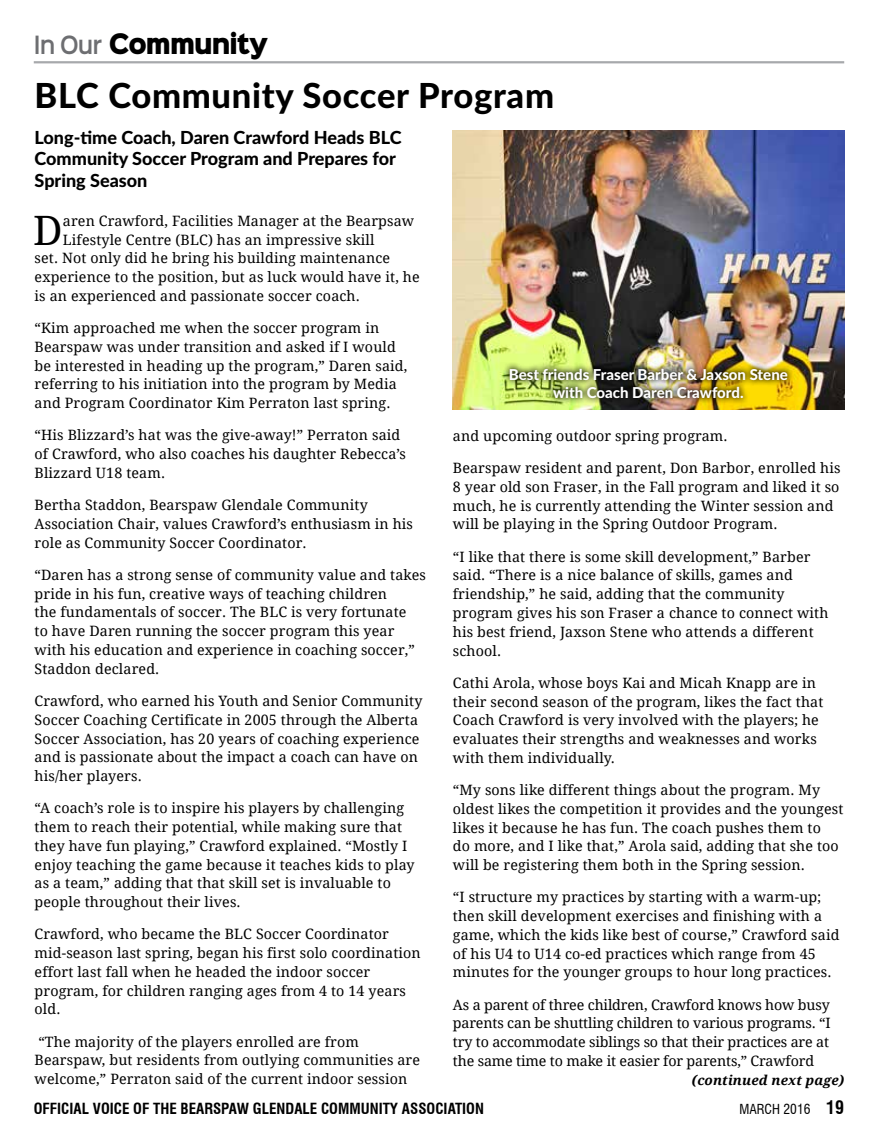
<style>
.page{position:relative;width:878px;height:1148px;background:#fff}
.page>*{position:absolute;margin:0;border:0;box-sizing:border-box;transform-origin:0 0}
.t1{font:40.5px "Droid Serif";color:#000}
.t2{font:800 34.5px "Lato";letter-spacing:.02em;color:#000}
.t3{font:25.5px "Sinkin Sans 900 X Black";letter-spacing:-.04em;color:#000;scale:.89 1}
.t4{font:800 18px/21.6px "Lato";color:#000}
.t5{font:800 15px/18px "Lato";color:#fff;text-align:center}
.t6{font:700 condensed 15px "Swiss 721 BT";color:#000}
.t7{font:14.25px/18.8px "Droid Serif";letter-spacing:.01em;color:#000}
.t8{font:italic 700 13.5px "Droid Serif";letter-spacing:.01em;color:#000}
.t9{font:condensed 13.5px "Swiss 721 BT";color:#000}
.s1{font-family:"Sinkin Sans 600";font-weight:600;font-size:22.65px;color:#6d6e71}
.s2{font-weight:700;font-size:18px}
</style>
<div class="page">
<hr style="left:34px;top:61px;width:810px;height:2px;background:#a7a9ac">
<img style="left:452px;top:130px;width:392px;height:279px">
<div style="left:502px;top:361px;width:292px;height:43px;background:#000;opacity:.9"></div>
<h3 class="t3" style="left:34px;top:31px;width:265px"><span class="s1">In Our</span> COMMUNITY</h3>
<h2 class="t2" style="left:35px;top:70px;width:521px">BLC Community Soccer Program</h2>
<p class="t4" style="left:35px;top:125px;width:368px">Long-time Coach, Daren Crawford Heads BLC<br>Community Soccer Program and Prepares for<br>Spring Season</p>
<h1 class="t1" style="left:33px;top:207px;width:31px">D</h1>
<p class="t7" style="left:63px;top:211px;width:353px">aren Crawford, Facilities Manager at the Bearpsaw</p>
<p class="t7" style="left:63px;top:230px;width:313px">Lifestyle Centre (BLC) has an impressive skill</p>
<p class="t7" style="left:35px;top:249px;width:357px">set. Not only did he bring his building maintenance</p>
<p class="t7" style="left:35px;top:268px;width:386px">experience to the position, but as luck would have it, he</p>
<p class="t7" style="left:35px;top:286px;width:327px">is an experienced and passionate soccer coach.</p>
<p class="t7" style="left:35px;top:319px;width:374px">“Kim approached me when the soccer program in Bearspaw was under transition and asked if I would be interested in heading up the program,” Daren said, referring to his initiation into the program by Media and Program Coordinator Kim Perraton last spring.</p>
<p class="t7" style="left:35px;top:426px;width:373px">“His Blizzard’s hat was the give-away!” Perraton said of Crawford, who also coaches his daughter Rebecca’s<br>Blizzard U18 team.</p>
<p class="t7" style="left:35px;top:496px;width:380px">Bertha Staddon, Bearspaw Glendale Community<br>Association Chair, values Crawford’s enthusiasm in his role as Community Soccer Coordinator.</p>
<p class="t7" style="left:35px;top:565px;width:393px">“Daren has a strong sense of community value and takes pride in his fun, creative ways of teaching children<br>the fundamentals of soccer. The BLC is very fortunate<br>to have Daren running the soccer program this year with his education and experience in coaching soccer,” Staddon declared.</p>
<p class="t7" style="left:35px;top:691px;width:389px">Crawford, who earned his Youth and Senior Community Soccer Coaching Certificate in 2005 through the Alberta Soccer Association, has 20 years of coaching experience and is passionate about the impact a coach can have on his/her players.</p>
<p class="t7" style="left:35px;top:799px;width:381px">“A coach’s role is to inspire his players by challenging them to reach their potential, while making sure that they have fun playing,” Crawford explained. “Mostly I enjoy teaching the game because it teaches kids to play as a team,” adding that that skill set is invaluable to people throughout their lives.</p>
<p class="t7" style="left:35px;top:925px;width:388px">Crawford, who became the BLC Soccer Coordinator mid-season last spring, began his first solo coordination effort last fall when he headed the indoor soccer program, for children ranging ages from 4 to 14 years old.</p>
<p class="t7" style="left:35px;top:1032px;width:387px">“The majority of the players enrolled are from<br>Bearspaw, but residents from outlying communities are welcome,” Perraton said of the current indoor session</p>
<p class="t5" style="left:509px;top:364px;width:280px">Best friends Fraser Barber &amp; Jaxson Stene with Coach Daren Crawford.</p>
<p class="t7" style="left:453px;top:426px;width:276px">and upcoming outdoor spring program.</p>
<p class="t7" style="left:453px;top:459px;width:389px">Bearspaw resident and parent, Don Barbor, enrolled his 8 year old son Fraser, in the Fall program and liked it so much, he is currently attending the Winter session and will be playing in the Spring Outdoor Program.</p>
<p class="t7" style="left:453px;top:547px;width:377px">“I like that there is some skill development,” Barber said. “There is a nice balance of skills, games and friendship,” he said, adding that the community program gives his son Fraser a chance to connect with his best friend, Jaxson Stene who attends a different school.</p>
<p class="t7" style="left:453px;top:673px;width:372px">Cathi Arola, whose boys Kai and Micah Knapp are in their second season of the program, likes the fact that Coach Crawford is very involved with the players; he evaluates their strengths and weaknesses and works with them individually.</p>
<p class="t7" style="left:453px;top:780px;width:392px">“My sons like different things about the program. My oldest likes the competition it provides and the youngest likes it because he has fun. The coach pushes them to<br>do more, and I like that,” Arola said, adding that she too will be registering them both in the Spring session.</p>
<p class="t7" style="left:453px;top:888px;width:388px">“I structure my practices by starting with a warm-up; then skill development exercises and finishing with a game, which the kids like best of course,” Crawford said of his U4 to U14 co-ed practices which range from 45 minutes for the younger groups to hour long practices.</p>
<p class="t7" style="left:453px;top:995px;width:379px;text-align:justify">As a parent of three children, Crawford knows how busy parents can be shuttling children to various programs. “I try to accommodate siblings so that their practices are at the same time to make it easier for parents,” Crawford</p>
<p class="t8" style="left:691px;top:1072px;width:154px">(continued next page)</p>
<p class="t6" style="left:34px;top:1099px;width:452px">OFFICIAL VOICE OF THE BEARSPAW GLENDALE COMMUNITY ASSOCIATION</p>
<p class="t9" style="left:739px;top:1101px;width:106px">MARCH 2016 <span class="s2">19</span></p>
</div>
